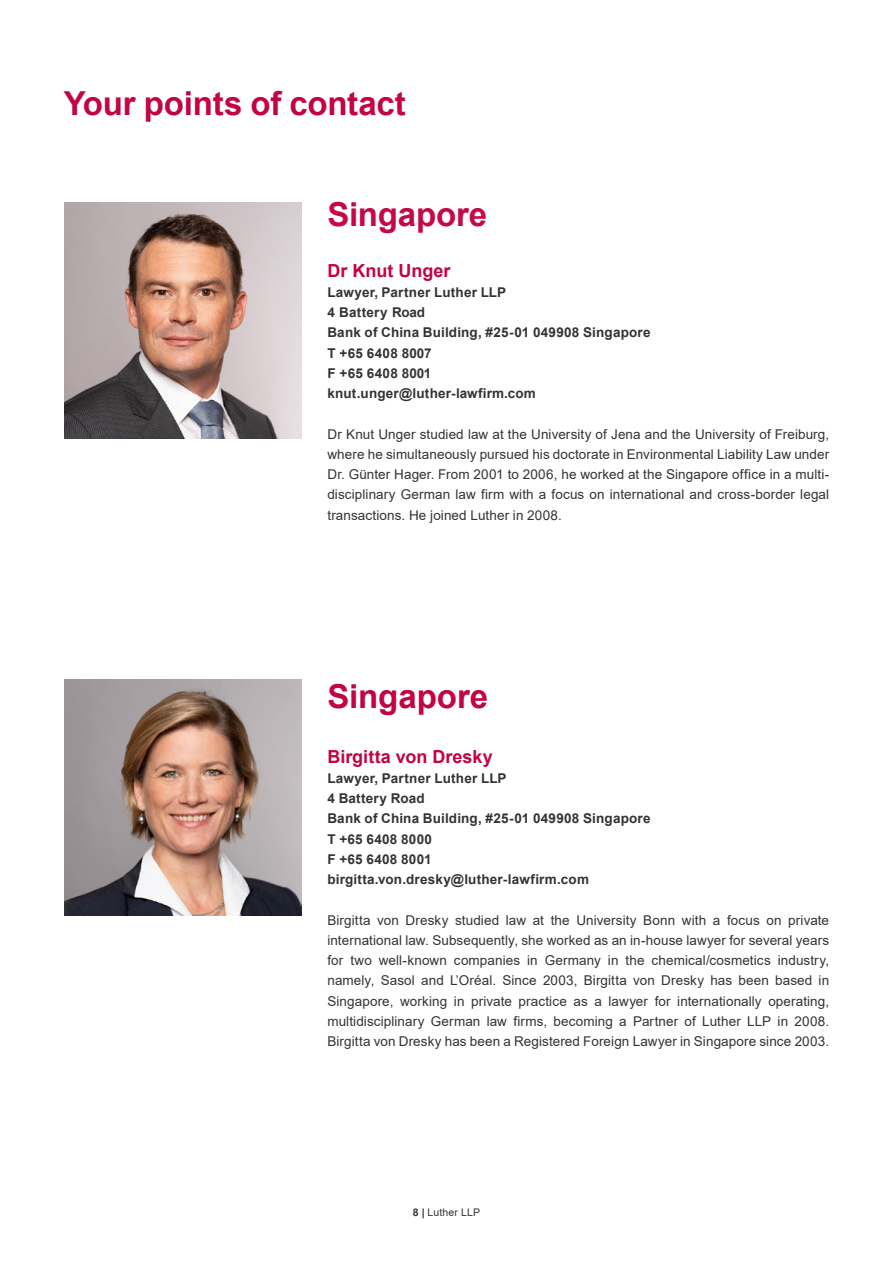
<style>
.page{position:relative;width:893px;height:1263px;background:#fff}
.page>*{position:absolute;margin:0;border:0;box-sizing:border-box;transform-origin:0 0}
.t1{font:700 33px "Arial";letter-spacing:-.005em;color:#c20344}
.t2{font:700 33px "Arial";letter-spacing:-.005em;color:#c4084a}
.t3{font:700 18px "Arial";color:#c20344}
.t4{font:13.5px/20.2px "Arial";letter-spacing:.01em;color:#333332;text-align:justify}
.t5{font:700 13.5px/20.2px "Arial";letter-spacing:.015em;color:#333332}
.t6{font:10.5px "Arial";letter-spacing:.015em;color:#333332}
.s1{font-weight:700}
</style>
<div class="page">
<img style="left:64px;top:203px;width:238px;height:235px">
<img style="left:64px;top:679px;width:238px;height:236px">
<h1 class="t1" style="left:64px;top:81px;width:344px">Your points of contact</h1>
<h1 class="t2" style="left:327px;top:191px;width:161px">Singapore</h1>
<h2 class="t3" style="left:327px;top:258px;width:125px">Dr Knut Unger</h2>
<p class="t5" style="left:327px;top:282px;width:325px">Lawyer, Partner Luther LLP<br>4 Battery Road<br>Bank of China Building, #25-01 049908 Singapore<br>T +65 6408 8007<br>F +65 6408 8001<br>knut.unger@luther-lawfirm.com</p>
<p class="t4" style="left:327px;top:424px;width:503px">Dr Knut Unger studied law at the University of Jena and the University of Freiburg, where he simultaneously pursued his doctorate in Environmental Liability Law under Dr. Günter Hager. From 2001 to 2006, he worked at the Singapore office in a multi&shy;disciplinary German law firm with a focus on international and cross-border legal transactions. He joined Luther in 2008.</p>
<h1 class="t1" style="left:327px;top:673px;width:162px">Singapore</h1>
<h2 class="t3" style="left:327px;top:744px;width:167px">Birgitta von Dresky</h2>
<p class="t5" style="left:327px;top:768px;width:325px">Lawyer, Partner Luther LLP<br>4 Battery Road<br>Bank of China Building, #25-01 049908 Singapore<br>T +65 6408 8000<br>F +65 6408 8001 birgitta.von.dresky@luther-lawfirm.com</p>
<p class="t4" style="left:327px;top:910px;width:503px">Birgitta von Dresky studied law at the University Bonn with a focus on private international law. Subsequently, she worked as an in-house lawyer for several years for two well-known companies in Germany in the chemical/cosmetics industry, namely, Sasol and L’Oréal. Since 2003, Birgitta von Dresky has been based in Singapore, working in private practice as a lawyer for internationally operating, multidisciplinary German law firms, becoming a Partner of Luther LLP in 2008.<br>Birgitta von Dresky has been a Registered Foreign Lawyer in Singapore since 2003.</p>
<p class="t6" style="left:413px;top:1205px;width:69px"><span class="s1">8 |</span> Luther LLP</p>
</div>
